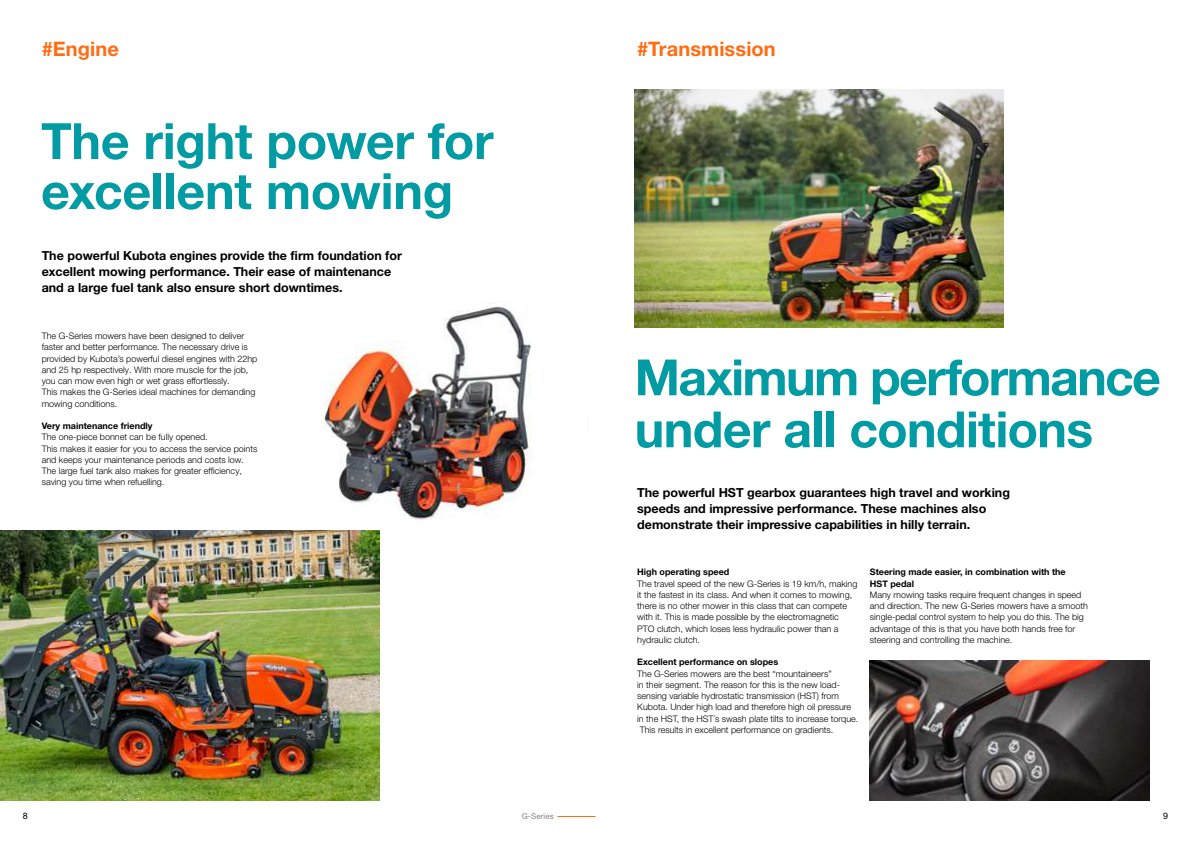
<style>
.page{position:relative;width:1191px;height:842px;background:#fff}
.page>*{position:absolute;margin:0;border:0;box-sizing:border-box;transform-origin:0 0}
.t1{font:700 50px/50px "Helvetica Neue LT Pro";letter-spacing:-.015em;color:#009ba3}
.t2{font:700 20px "Helvetica Neue LT Pro";letter-spacing:.005em;color:#ff6c11}
.t3{font:700 12.5px/16px "Helvetica Neue LT Pro";color:#000}
.t4{font:300 9px/11.2px "Helvetica Neue LT Pro";color:#000}
.t5{font:700 9px/11.2px "Helvetica Neue LT Pro";color:#000}
.t6{font:9px "Helvetica Neue LT Pro";color:#000}
.t7{font:8px "Helvetica Neue LT Pro";letter-spacing:.01em;color:#878786}
</style>
<div class="page">
<hr style="left:557px;top:816px;width:38px;height:1px;background:#ff6c11">
<img style="left:0;top:530px;width:379px;height:270px">
<img style="left:870px;top:660px;width:279px;height:140px">
<img style="left:634px;top:89px;width:370px;height:239px">
<img style="left:323px;top:303px;width:209px;height:217px">
<h2 class="t2" style="left:42px;top:36px;width:79px">#Engine</h2>
<h1 class="t1" style="left:41px;top:115px;width:454px">The right power for excellent mowing</h1>
<h3 class="t3" style="left:42px;top:247px;width:362px">The powerful Kubota engines provide the firm foundation for excellent mowing performance. Their ease of maintenance and a large fuel tank also ensure short downtimes.</h3>
<p class="t4" style="left:42px;top:330px;width:217px">The G-Series mowers have been designed to deliver faster and better performance. The necessary drive is provided by Kubota’s powerful diesel engines with 22hp and 25 hp respectively. With more muscle for the job, you can mow even high or wet grass effortlessly.<br>This makes the G-Series ideal machines for demanding mowing conditions.</p>
<p class="t5" style="left:42px;top:420px;width:112px">Very maintenance friendly</p>
<p class="t4" style="left:42px;top:431px;width:217px">The one-piece bonnet can be fully opened.<br>This makes it easier for you to access the service points and keeps your maintenance periods and costs low.<br>The large fuel tank also makes for greater efficiency, saving you time when refuelling.</p>
<h2 class="t2" style="left:637px;top:36px;width:140px">#Transmission</h2>
<h1 class="t1" style="left:634px;top:350px;width:528px;line-height:52px">Maximum performance under all conditions</h1>
<h3 class="t3" style="left:637px;top:484px;width:374px">The powerful HST gearbox guarantees high travel and working speeds and impressive performance. These machines also demonstrate their impressive capabilities in hilly terrain.</h3>
<p class="t5" style="left:637px;top:566px;width:94px">High operating speed</p>
<p class="t4" style="left:637px;top:577px;width:222px">The travel speed of the new G-Series is 19 km/h, making it the fastest in its class. And when it comes to mowing, there is no other mower in this class that can compete with it. This is made possible by the electromagnetic PTO clutch, which loses less hydraulic power than a hydraulic clutch.</p>
<p class="t5" style="left:637px;top:656px;width:142px">Excellent performance on slopes</p>
<p class="t4" style="left:637px;top:667px;width:223px">The G-Series mowers are the best “mountaineers”<br>in their segment. The reason for this is the new load&shy;sensing variable hydrostatic transmission (HST) from Kubota. Under high load and therefore high oil pressure in the HST, the HST´s swash plate tilts to increase torque.<br>This results in excellent performance on gradients.</p>
<p class="t5" style="left:870px;top:566px;width:197px">Steering made easier, in combination with the<br>HST pedal</p>
<p class="t4" style="left:870px;top:589px;width:220px">Many mowing tasks require frequent changes in speed and direction. The new G-Series mowers have a smooth single-pedal control system to help you do this. The big advantage of this is that you have both hands free for steering and controlling the machine.</p>
<p class="t6" style="left:23px;top:810px;width:7px">8</p>
<p class="t7" style="left:522px;top:811px;width:33px">G-Series</p>
<p class="t6" style="left:1163px;top:810px;width:7px">9</p>
</div>
